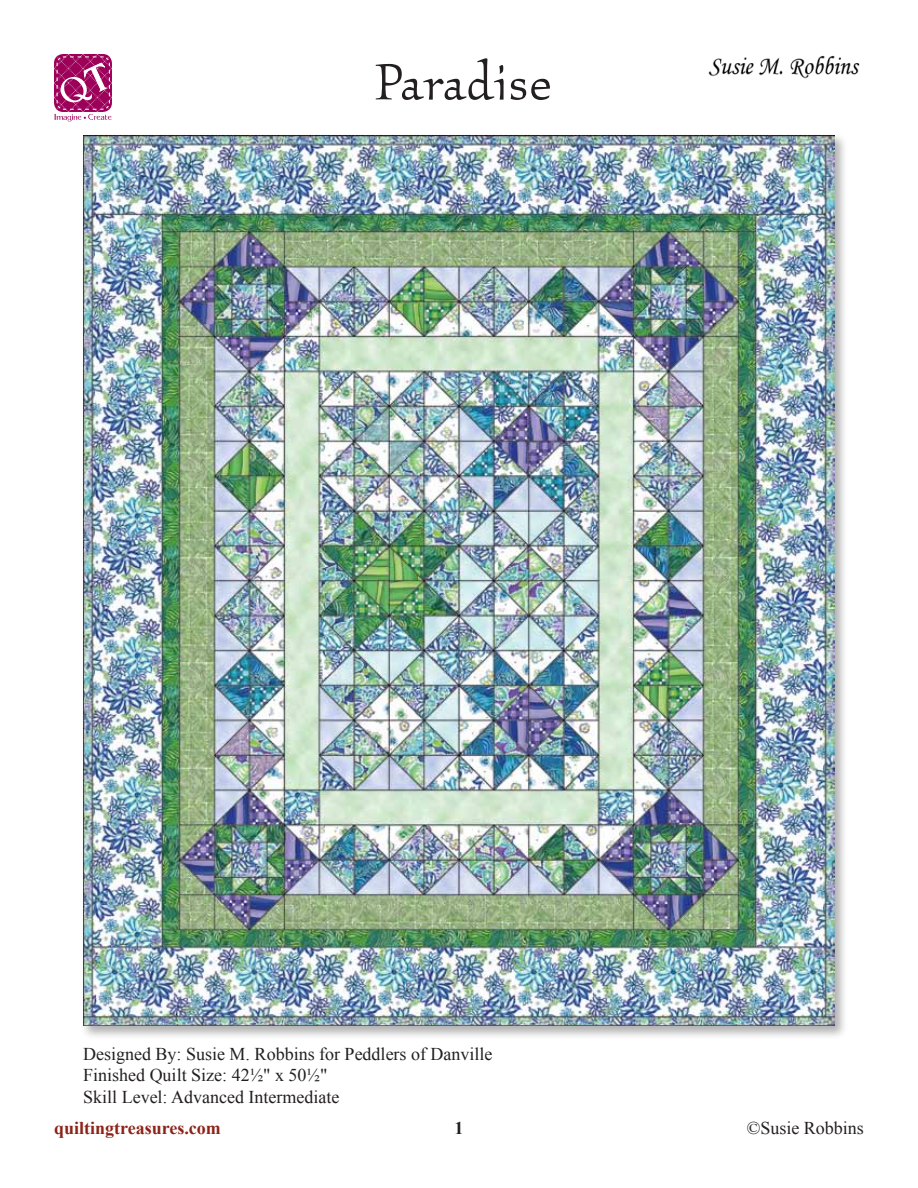
<style>
.page{position:relative;width:918px;height:1188px;background:#fff}
.page>*{position:absolute;margin:0;border:0;box-sizing:border-box;transform-origin:0 0}
.t1{font:52.5px "Kallos ITCTT Book";color:#231f20}
.t2{font:18px/21.6px "Times New Roman";color:#231f20}
.t3{font:700 18px "Times New Roman";color:#8d2318}
.t4{font:700 18px "Times New Roman";color:#231f20}
</style>
<div class="page">
<svg style="left:54px;top:54px;width:58px;height:68px"></svg>
<img style="left:708px;top:55px;width:152px;height:24px">
<div style="left:80px;top:132px;width:768px;height:907px;background:#231f20;opacity:.35"></div>
<img style="left:83px;top:135px;width:752px;height:891px">
<h1 class="t1" style="left:374px;top:54px;width:179px">Paradise</h1>
<p class="t2" style="left:83px;top:1043px;width:411px">Designed By: Susie M. Robbins for Peddlers of Danville<br>Finished Quilt Size: 42½" x 50½"<br>Skill Level: Advanced Intermediate</p>
<p class="t3" style="left:54px;top:1116px;width:168px">quiltingtreasures.com</p>
<p class="t4" style="left:454px;top:1116px;width:10px">1</p>
<p class="t2" style="left:747px;top:1117px;width:119px">©Susie Robbins</p>
</div>
